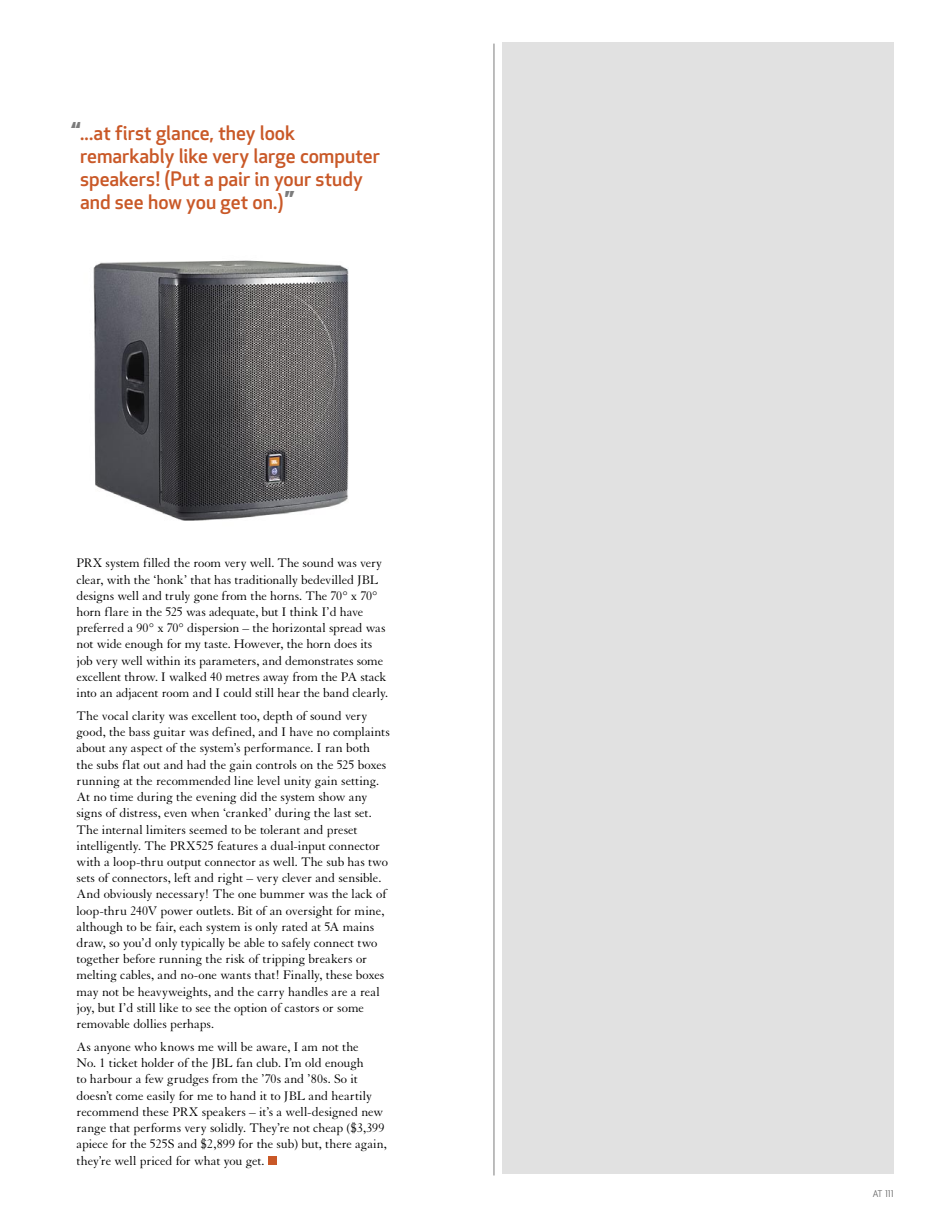
<style>
.page{position:relative;width:936px;height:1217px;background:#fff}
.page>*{position:absolute;margin:0;border:0;box-sizing:border-box;transform-origin:0 0}
.t1{font:500 19.5px/23.2px "Apex New";color:#c95827}
.t2{font:13.5px/16.2px "Granjon";letter-spacing:-.01em;color:#000}
.t3{font:9px "Apex New";color:#636363}
.s1{font-weight:700;font-size:24px;color:#7c7c7c}
</style>
<div class="page">
<hr style="left:493px;top:44px;width:1px;height:1131px;background:#7c7c7c">
<div style="left:502px;top:43px;width:391px;height:1131px;background:#e1e1e1"></div>
<img style="left:93px;top:260px;width:256px;height:261px">
<div style="left:268px;top:1155px;width:8px;height:9px;background:#c95827"></div>
<h1 class="t1" style="left:80px;top:120px;width:301px;text-indent:-8px"><span class="s1">“</span> ...at first glance, they look remarkably like very large computer speakers! (Put a pair in your study and see how you get on.)<span class="s1">”</span></h1>
<p class="t2" style="left:77px;top:555px;width:313px">PRX system filled the room very well. The sound was very clear, with the ‘honk’ that has traditionally bedevilled JBL designs well and truly gone from the horns. The 70° x 70° horn flare in the 525 was adequate, but I think I’d have preferred a 90° x 70° dispersion – the horizontal spread was not wide enough for my taste. However, the horn does its job very well within its parameters, and demonstrates some excellent throw. I walked 40 metres away from the PA stack into an adjacent room and I could still hear the band clearly.</p>
<p class="t2" style="left:77px;top:707px;width:315px">The vocal clarity was excellent too, depth of sound very good, the bass guitar was defined, and I have no complaints about any aspect of the system’s performance. I ran both the subs flat out and had the gain controls on the 525 boxes running at the recommended line level unity gain setting.<br>At no time during the evening did the system show any signs of distress, even when ‘cranked’ during the last set.<br>The internal limiters seemed to be tolerant and preset intelligently. The PRX525 features a dual-input connector with a loop-thru output connector as well. The sub has two sets of connectors, left and right – very clever and sensible.<br>And obviously necessary! The one bummer was the lack of loop-thru 240V power outlets. Bit of an oversight for mine, although to be fair, each system is only rated at 5A mains draw, so you’d only typically be able to safely connect two together before running the risk of tripping breakers or melting cables, and no-one wants that! Finally, these boxes may not be heavyweights, and the carry handles are a real joy, but I’d still like to see the option of castors or some removable dollies perhaps.</p>
<p class="t2" style="left:77px;top:1038px;width:312px">As anyone who knows me will be aware, I am not the<br>No. 1 ticket holder of the JBL fan club. I’m old enough<br>to harbour a few grudges from the ’70s and ’80s. So it doesn’t come easily for me to hand it to JBL and heartily recommend these PRX speakers – it’s a well-designed new range that performs very solidly. They’re not cheap ($3,399 apiece for the 525S and $2,899 for the sub) but, there again, they’re well priced for what you get.</p>
<p class="t3" style="left:872px;top:1188px;width:22px">AT 111</p>
</div>
